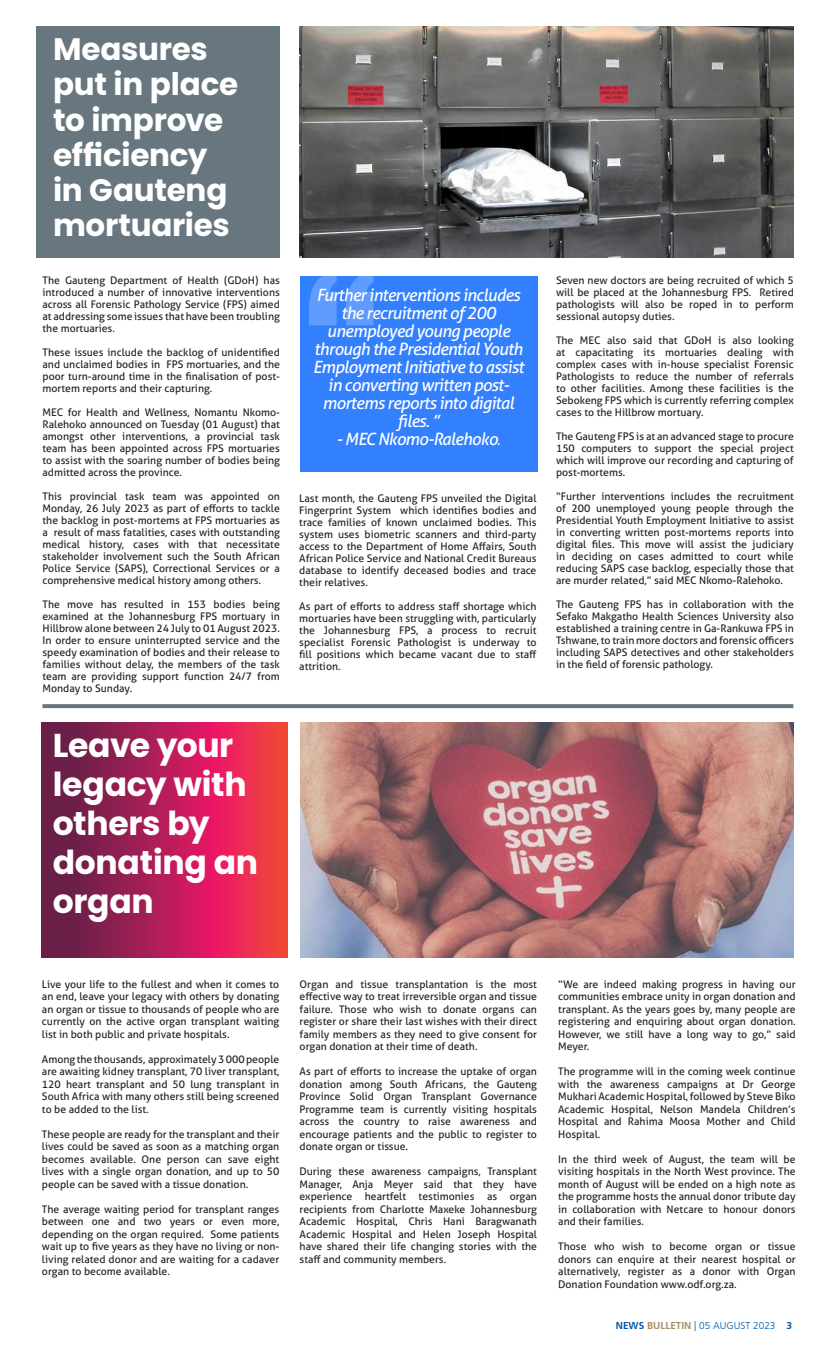
<style>
.page{position:relative;width:837px;height:1350px;background:#fff}
.page>*{position:absolute;margin:0;border:0;box-sizing:border-box;transform-origin:0 0}
.ARTICLE_ACCREDITATON{font:700 33px/39px "Poppins";letter-spacing:-.01em;color:#fff}
.ARTICLE_ACCREDITATON-2{font:700 31px/35px "Poppins";letter-spacing:-.01em;color:#fff}
.t1{font:italic 17px/18px "Aller";letter-spacing:-.04em;color:#fff;text-align:center}
.BODY_COPY{font:10.5px/12px "Aller";color:#231f20;text-align:justify}
.t2{font:300 10px "Frutiger CE";color:#0155a7}
.s1{font-size:14px}
.s2{font-weight:700}
.s3{font-weight:700;color:#a29161}
</style>
<div class="page">
<div style="left:37px;top:26px;width:243px;height:231px;background:#68777f"></div>
<img style="left:299px;top:26px;width:494px;height:231px">
<svg style="left:42px;top:722px;width:245px;height:235px;background:#b22252"></svg>
<img style="left:300px;top:722px;width:493px;height:235px">
<div style="left:299px;top:276px;width:238px;height:196px;background:#3380ff"></div>
<svg style="left:309px;top:276px;width:64px;height:49px"></svg>
<svg style="left:42px;top:704px;width:751px;height:4px;background:#6d7b83"></svg>
<p class="ARTICLE_ACCREDITATON-2" style="left:53px;top:32px;width:187px">Measures put in place to improve efficiency in Gauteng mortuaries</p>
<p class="BODY_COPY" style="left:42px;top:274px;width:239px">The Gauteng Department of Health (GDoH) has introduced a number of innovative interventions across all Forensic Pathology Service (FPS) aimed at addressing some issues that have been troubling the mortuaries.</p>
<p class="BODY_COPY" style="left:42px;top:346px;width:239px">These issues include the backlog of unidentified and unclaimed bodies in FPS mortuaries, and the poor turn-around time in the finalisation of post&shy;mortem reports and their capturing.</p>
<p class="BODY_COPY" style="left:42px;top:406px;width:239px">MEC for Health and Wellness, Nomantu Nkomo-Ralehoko announced on Tuesday (01 August) that amongst other interventions, a provincial task team has been appointed across FPS mortuaries to assist with the soaring number of bodies being admitted across the province.</p>
<p class="BODY_COPY" style="left:42px;top:490px;width:239px">This provincial task team was appointed on Monday, 26 July 2023 as part of efforts to tackle the backlog in post-mortems at FPS mortuaries as a result of mass fatalities, cases with outstanding medical history, cases with that necessitate stakeholder involvement such the South African Police Service (SAPS), Correctional Services or a comprehensive medical history among others.</p>
<p class="BODY_COPY" style="left:42px;top:598px;width:239px">The move has resulted in 153 bodies being examined at the Johannesburg FPS mortuary in Hillbrow alone between 24 July to 01 August 2023.</p>
<p class="BODY_COPY" style="left:42px;top:634px;width:239px">In order to ensure uninterrupted service and the speedy examination of bodies and their release to families without delay, the members of the task team are providing support function 24/7 from Monday to Sunday.</p>
<p class="ARTICLE_ACCREDITATON" style="left:53px;top:726px;width:207px">Leave your legacy with others by donating an organ</p>
<p class="t1" style="left:313px;top:285px;width:212px">Further interventions includes the recruitment of 200 unemployed young people through the Presidential Youth<br>Employment Initiative to assist in converting written post&shy;mortems reports into digital files. ”</p>
<p class="t1" style="left:336px;top:429px;width:165px">- MEC Nkomo-Ralehoko<span class="s1">.</span></p>
<p class="BODY_COPY" style="left:299px;top:492px;width:238px">Last month, the Gauteng FPS unveiled the Digital Fingerprint System which identifies bodies and trace families of known unclaimed bodies. This system uses biometric scanners and third-party access to the Department of Home Affairs, South African Police Service and National Credit Bureaus database to identify deceased bodies and trace their relatives.</p>
<p class="BODY_COPY" style="left:299px;top:600px;width:239px">As part of efforts to address staff shortage which mortuaries have been struggling with, particularly the Johannesburg FPS, a process to recruit specialist Forensic Pathologist is underway to fill positions which became vacant due to staff attrition.</p>
<p class="BODY_COPY" style="left:556px;top:274px;width:239px">Seven new doctors are being recruited of which 5 will be placed at the Johannesburg FPS. Retired pathologists will also be roped in to perform sessional autopsy duties.</p>
<p class="BODY_COPY" style="left:556px;top:334px;width:239px">The MEC also said that GDoH is also looking at capacitating its mortuaries dealing with complex cases with in-house specialist Forensic Pathologists to reduce the number of referrals to other facilities. Among these facilities is the Sebokeng FPS which is currently referring complex cases to the Hillbrow mortuary.</p>
<p class="BODY_COPY" style="left:556px;top:430px;width:239px">The Gauteng FPS is at an advanced stage to procure 150 computers to support the special project which will improve our recording and capturing of post-mortems.</p>
<p class="BODY_COPY" style="left:556px;top:490px;width:239px">“Further interventions includes the recruitment of 200 unemployed young people through the Presidential Youth Employment Initiative to assist in converting written post-mortems reports into digital files. This move will assist the judiciary in deciding on cases admitted to court while reducing SAPS case backlog, especially those that are murder related,” said MEC Nkomo-Ralehoko.</p>
<p class="BODY_COPY" style="left:556px;top:598px;width:239px">The Gauteng FPS has in collaboration with the Sefako Makgatho Health Sciences University also established a training centre in Ga-Rankuwa FPS in Tshwane, to train more doctors and forensic officers including SAPS detectives and other stakeholders in the field of forensic pathology.</p>
<p class="BODY_COPY" style="left:42px;top:977px;width:239px;line-height:12.5px">Live your life to the fullest and when it comes to an end, leave your legacy with others by donating an organ or tissue to thousands of people who are currently on the active organ transplant waiting list in both public and private hospitals.</p>
<p class="BODY_COPY" style="left:42px;top:1052px;width:239px;line-height:12.5px">Among the thousands, approximately 3 000 people are awaiting kidney transplant, 70 liver transplant, 120 heart transplant and 50 lung transplant in South Africa with many others still being screened to be added to the list.</p>
<p class="BODY_COPY" style="left:42px;top:1127px;width:239px;line-height:12.5px">These people are ready for the transplant and their lives could be saved as soon as a matching organ becomes available. One person can save eight lives with a single organ donation, and up to 50 people can be saved with a tissue donation.</p>
<p class="BODY_COPY" style="left:42px;top:1202px;width:239px;line-height:12.5px">The average waiting period for transplant ranges between one and two years or even more, depending on the organ required. Some patients wait up to five years as they have no living or non&shy;living related donor and are waiting for a cadaver organ to become available.</p>
<p class="BODY_COPY" style="left:299px;top:977px;width:239px;line-height:12.5px">Organ and tissue transplantation is the most effective way to treat irreversible organ and tissue failure. Those who wish to donate organs can register or share their last wishes with their direct family members as they need to give consent for organ donation at their time of death.</p>
<p class="BODY_COPY" style="left:299px;top:1065px;width:239px;line-height:12.5px">As part of efforts to increase the uptake of organ donation among South Africans, the Gauteng Province Solid Organ Transplant Governance Programme team is currently visiting hospitals across the country to raise awareness and encourage patients and the public to register to donate organ or tissue.</p>
<p class="BODY_COPY" style="left:299px;top:1165px;width:239px;line-height:12.5px">During these awareness campaigns, Transplant Manager, Anja Meyer said that they have experience heartfelt testimonies as organ recipients from Charlotte Maxeke Johannesburg Academic Hospital, Chris Hani Baragwanath Academic Hospital and Helen Joseph Hospital have shared their life changing stories with the staff and community members.</p>
<p class="BODY_COPY" style="left:558px;top:977px;width:239px;line-height:12.5px">“We are indeed making progress in having our communities embrace unity in organ donation and transplant. As the years goes by, many people are registering and enquiring about organ donation.<br>However, we still have a long way to go,” said Meyer.</p>
<p class="BODY_COPY" style="left:558px;top:1065px;width:239px;line-height:12.5px">The programme will in the coming week continue with the awareness campaigns at Dr George Mukhari Academic Hospital, followed by Steve Biko Academic Hospital, Nelson Mandela Children’s Hospital and Rahima Moosa Mother and Child Hospital.</p>
<p class="BODY_COPY" style="left:558px;top:1152px;width:239px;line-height:12.5px">In the third week of August, the team will be visiting hospitals in the North West province. The month of August will be ended on a high note as the programme hosts the annual donor tribute day in collaboration with Netcare to honour donors and their families.</p>
<p class="BODY_COPY" style="left:558px;top:1240px;width:239px;line-height:12.5px">Those who wish to become organ or tissue donors can enquire at their nearest hospital or alternatively, register as a donor with Organ Donation Foundation www.odf.org.za.</p>
<p class="t2" style="left:615px;top:1319px;width:178px"><span class="s2">NEWS</span> <span class="s3">BULLETIN</span> | 05 AUGUST 2023 <span class="s2">3</span></p>
</div>
